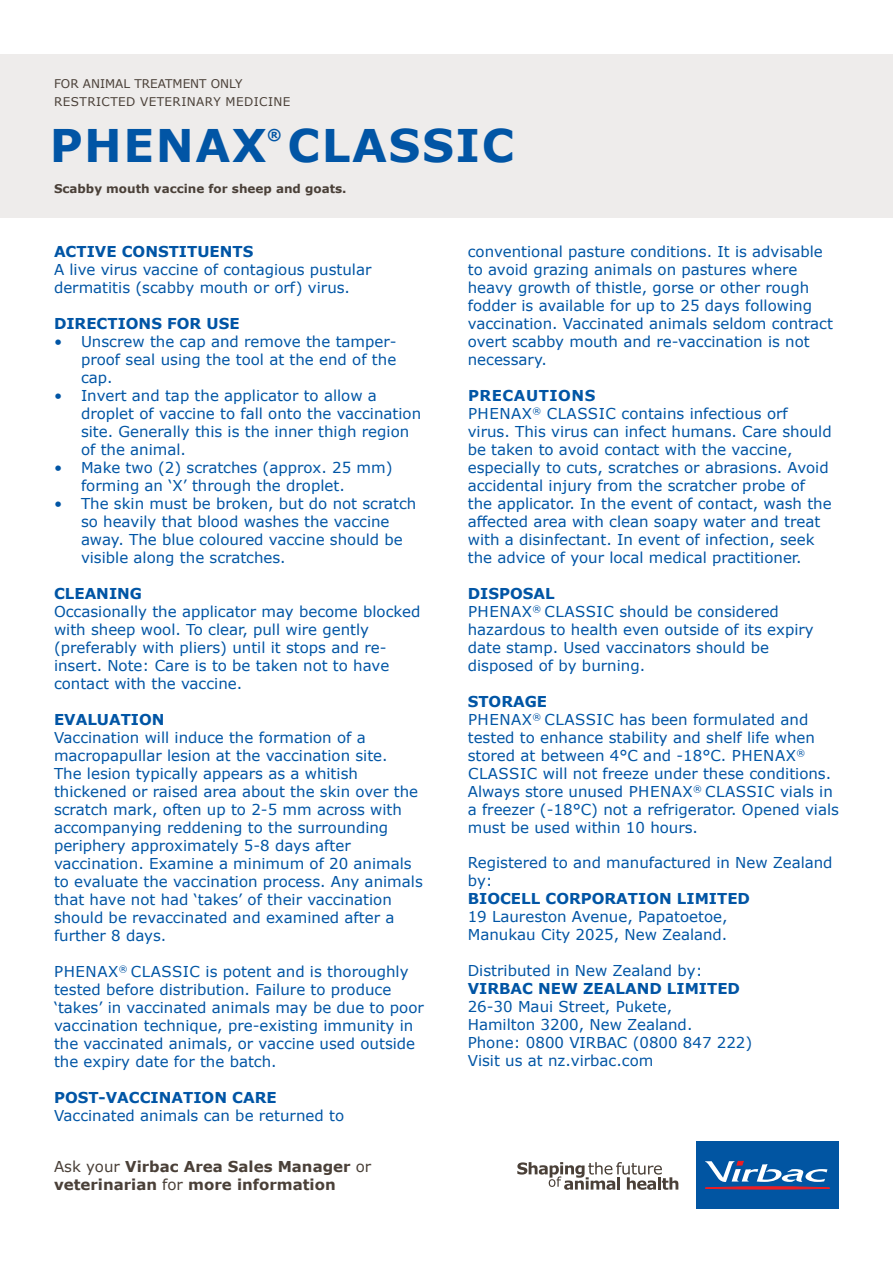
<style>
.page{position:relative;width:893px;height:1263px;background:#fff}
.page>*{position:absolute;margin:0;border:0;box-sizing:border-box;transform-origin:0 0}
.t1{font:700 45px "Verdana";letter-spacing:.035em;color:#0155a5}
.t2{font:15px/18px "Verdana";color:#0155a5}
.t3{font:700 15px "Verdana";color:#0155a5}
.t4{font:700 15px/18px "Verdana";color:#4a4038}
.t5{font:700 15px "Verdana";letter-spacing:.035em;color:#0155a5}
.t6{font:700 12px "Verdana";color:#4a4038}
.t7{font:12px "Verdana";letter-spacing:.035em;color:#4a4038}
.t8{font:12px "Verdana";color:#4a4038}
.s1{font-weight:400}
</style>
<div class="page">
<div style="left:0;top:54px;width:893px;height:164px;background:#eeeceb"></div>
<svg style="left:517px;top:1162px;width:161px;height:28px"></svg>
<div style="left:696px;top:1141px;width:143px;height:68px;background:#0155a2"></div>
<hr style="left:705px;top:1187px;width:125px;height:2px;background:#ee1d23;border-radius:50%">
<div style="left:705px;top:1186px;width:125px;height:3px;border:1px solid #ee1d23;border-radius:50%"></div>
<svg style="left:705px;top:1161px;width:122px;height:21px"></svg>
<p class="t8" style="left:54px;top:76px;width:190px">FOR ANIMAL TREATMENT ONLY</p>
<p class="t7" style="left:54px;top:94px;width:238px">RESTRICTED VETERINARY MEDICINE</p>
<p class="t1" style="left:50px;top:114px;width:218px">PHENAX</p>
<p class="t3" style="left:267px;top:124px;width:16px">®</p>
<p class="t1" style="left:288px;top:114px;width:228px">CLASSIC</p>
<p class="t6" style="left:54px;top:180px;width:294px">Scabby mouth vaccine for sheep and goats.</p>
<p class="t3" style="left:54px;top:241px;width:201px">ACTIVE CONSTITUENTS</p>
<p class="t2" style="left:54px;top:261px;width:319px">A live virus vaccine of contagious pustular dermatitis (scabby mouth or orf) virus.</p>
<p class="t3" style="left:54px;top:313px;width:187px">DIRECTIONS FOR USE</p>
<p class="t2" style="left:81px;top:333px;width:317px;text-align:justify;text-indent:-27px">• Unscrew the cap and remove the tamper&shy;proof seal using the tool at the end of the cap.</p>
<p class="t2" style="left:81px;top:387px;width:342px;text-indent:-27px">• Invert and tap the applicator to allow a droplet of vaccine to fall onto the vaccination site. Generally this is the inner thigh region of the animal.</p>
<p class="t2" style="left:81px;top:459px;width:313px;text-indent:-27px">• Make two (2) scratches (approx. 25 mm) forming an ‘X’ through the droplet.</p>
<p class="t2" style="left:81px;top:495px;width:337px;text-indent:-27px">• The skin must be broken, but do not scratch so heavily that blood washes the vaccine away. The blue coloured vaccine should be visible along the scratches.</p>
<p class="t3" style="left:54px;top:583px;width:90px">CLEANING</p>
<p class="t2" style="left:54px;top:603px;width:368px">Occasionally the applicator may become blocked with sheep wool. To clear, pull wire gently (preferably with pliers) until it stops and re&shy;insert. Note: Care is to be taken not to have contact with the vaccine.</p>
<p class="t3" style="left:54px;top:709px;width:112px">EVALUATION</p>
<p class="t2" style="left:54px;top:729px;width:370px">Vaccination will induce the formation of a macropapullar lesion at the vaccination site.<br>The lesion typically appears as a whitish thickened or raised area about the skin over the scratch mark, often up to 2-5 mm across with accompanying reddening to the surrounding periphery approximately 5-8 days after vaccination. Examine a minimum of 20 animals to evaluate the vaccination process. Any animals that have not had ‘takes’ of their vaccination should be revaccinated and examined after a further 8 days.</p>
<p class="t2" style="left:54px;top:963px;width:371px">PHENAX<sup>®</sup> CLASSIC is potent and is thoroughly tested before distribution. Failure to produce ‘takes’ in vaccinated animals may be due to poor vaccination technique, pre-existing immunity in the vaccinated animals, or vaccine used outside the expiry date for the batch.</p>
<p class="t3" style="left:54px;top:1087px;width:224px">POST-VACCINATION CARE</p>
<p class="t2" style="left:54px;top:1107px;width:292px">Vaccinated animals can be returned to</p>
<p class="t4" style="left:54px;top:1157px;width:319px"><span class="s1">Ask your</span> Virbac Area Sales Manager <span class="s1">or </span>veterinarian <span class="s1">for</span> more information</p>
<p class="t2" style="left:468px;top:243px;width:367px">conventional pasture conditions. It is advisable to avoid grazing animals on pastures where heavy growth of thistle, gorse or other rough fodder is available for up to 25 days following vaccination. Vaccinated animals seldom contract overt scabby mouth and re-vaccination is not necessary.</p>
<p class="t5" style="left:468px;top:385px;width:129px">PRECAUTIONS</p>
<p class="t2" style="left:468px;top:405px;width:365px">PHENAX<sup>®</sup> CLASSIC contains infectious orf virus. This virus can infect humans. Care should be taken to avoid contact with the vaccine, especially to cuts, scratches or abrasions. Avoid accidental injury from the scratcher probe of the applicator. In the event of contact, wash the affected area with clean soapy water and treat with a disinfectant. In event of infection, seek the advice of your local medical practitioner.</p>
<p class="t3" style="left:468px;top:583px;width:88px">DISPOSAL</p>
<p class="t2" style="left:468px;top:603px;width:348px">PHENAX<sup>®</sup> CLASSIC should be considered hazardous to health even outside of its expiry date stamp. Used vaccinators should be disposed of by burning.</p>
<p class="t3" style="left:468px;top:691px;width:81px">STORAGE</p>
<p class="t2" style="left:468px;top:711px;width:373px">PHENAX<sup>®</sup> CLASSIC has been formulated and tested to enhance stability and shelf life when stored at between 4°C and -18°C. PHENAX<sup>® </sup>CLASSIC will not freeze under these conditions.<br>Always store unused PHENAX<sup>®</sup> CLASSIC vials in a freezer (-18°C) not a refrigerator. Opened vials must be used within 10 hours.</p>
<p class="t2" style="left:468px;top:853px;width:366px">Registered to and manufactured in New Zealand by:</p>
<p class="t3" style="left:468px;top:887px;width:284px">BIOCELL CORPORATION LIMITED</p>
<p class="t2" style="left:468px;top:907px;width:261px">19 Laureston Avenue, Papatoetoe,</p>
<p class="t2" style="left:468px;top:925px;width:261px">Manukau City 2025, New Zealand.</p>
<p class="t2" style="left:468px;top:961px;width:236px">Distributed in New Zealand by:</p>
<p class="t3" style="left:468px;top:977px;width:274px">VIRBAC NEW ZEALAND LIMITED</p>
<p class="t2" style="left:468px;top:997px;width:206px">26-30 Maui Street, Pukete,</p>
<p class="t2" style="left:468px;top:1015px;width:226px">Hamilton 3200, New Zealand.</p>
<p class="t2" style="left:468px;top:1033px;width:286px">Phone: 0800 VIRBAC (0800 847 222)</p>
<p class="t2" style="left:468px;top:1051px;width:187px">Visit us at nz.virbac.com</p>
</div>
